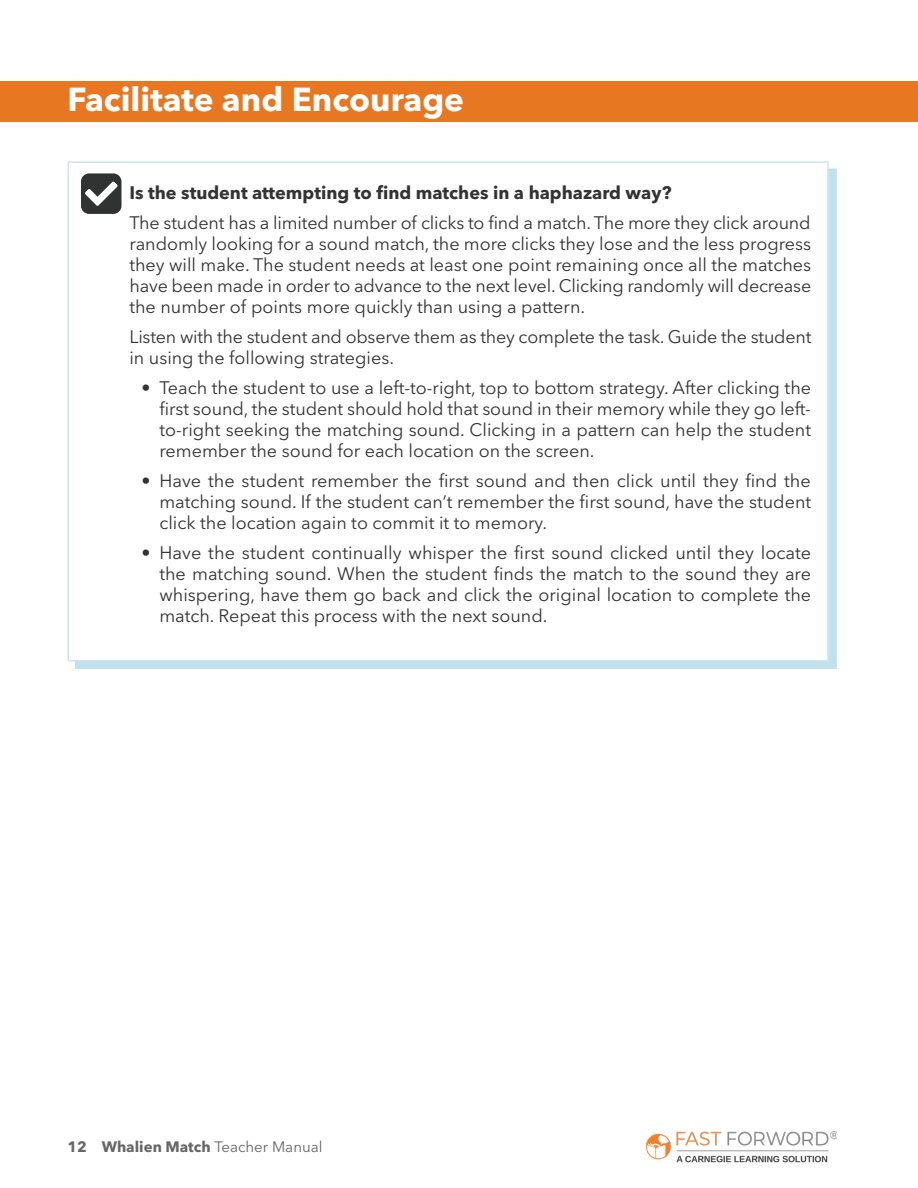
<style>
.page{position:relative;width:918px;height:1188px;background:#fff}
.page>*{position:absolute;margin:0;border:0;box-sizing:border-box;transform-origin:0 0}
.t1{font:700 33px "Avenir Next LT Pro";color:#fff}
.edited{font:18px/21px "Avenir Next LT Pro";color:#333;text-align:justify}
.edited-2{font:700 18px "Avenir Next LT Pro";color:#333}
.t2{font:700 15px "Avenir Next LT Pro";color:#666}
.s1{font-weight:400}
</style>
<div class="page">
<div style="left:75px;top:169px;width:761px;height:500px;background:#c0e2ec"></div>
<div style="left:68px;top:161px;width:761px;height:501px;background:#fff;border:2px solid #cfe2f3"></div>
<img style="left:646px;top:1132px;width:191px;height:31px">
<div style="left:0;top:81px;width:918px;height:41px;background:#e87722"></div>
<div style="left:81px;top:173px;width:40px;height:41px;background:#313232;border-radius:8px"></div>
<svg style="left:85px;top:181px;width:33px;height:25px"></svg>
<h1 class="t1" style="left:68px;top:80px;width:398px">Facilitate and Encourage</h1>
<p class="edited-2" style="left:129px;top:182px;width:544px">Is the student attempting to find matches in a haphazard way?</p>
<p class="edited" style="left:129px;top:212px;width:683px">The student has a limited number of clicks to find a match. The more they click around randomly looking for a sound match, the more clicks they lose and the less progress they will make. The student needs at least one point remaining once all the matches have been made in order to advance to the next level. Clicking randomly will decrease the number of points more quickly than using a pattern.</p>
<p class="edited" style="left:129px;top:326px;width:684px">Listen with the student and observe them as they complete the task. Guide the student in using the following strategies.</p>
<p class="edited" style="left:159px;top:377px;width:653px;text-indent:-18px">• Teach the student to use a left-to-right, top to bottom strategy. After clicking the first sound, the student should hold that sound in their memory while they go left&shy;to-right seeking the matching sound. Clicking in a pattern can help the student remember the sound for each location on the screen.</p>
<p class="edited" style="left:159px;top:470px;width:653px;text-indent:-18px">• Have the student remember the first sound and then click until they find the matching sound. If the student can’t remember the first sound, have the student click the location again to commit it to memory.</p>
<p class="edited" style="left:159px;top:542px;width:653px;text-indent:-18px">• Have the student continually whisper the first sound clicked until they locate the matching sound. When the student finds the match to the sound they are whispering, have them go back and click the original location to complete the match. Repeat this process with the next sound.</p>
<p class="t2" style="left:68px;top:1138px;width:257px">12 Whalien Match <span class="s1">Teacher Manual</span></p>
</div>
